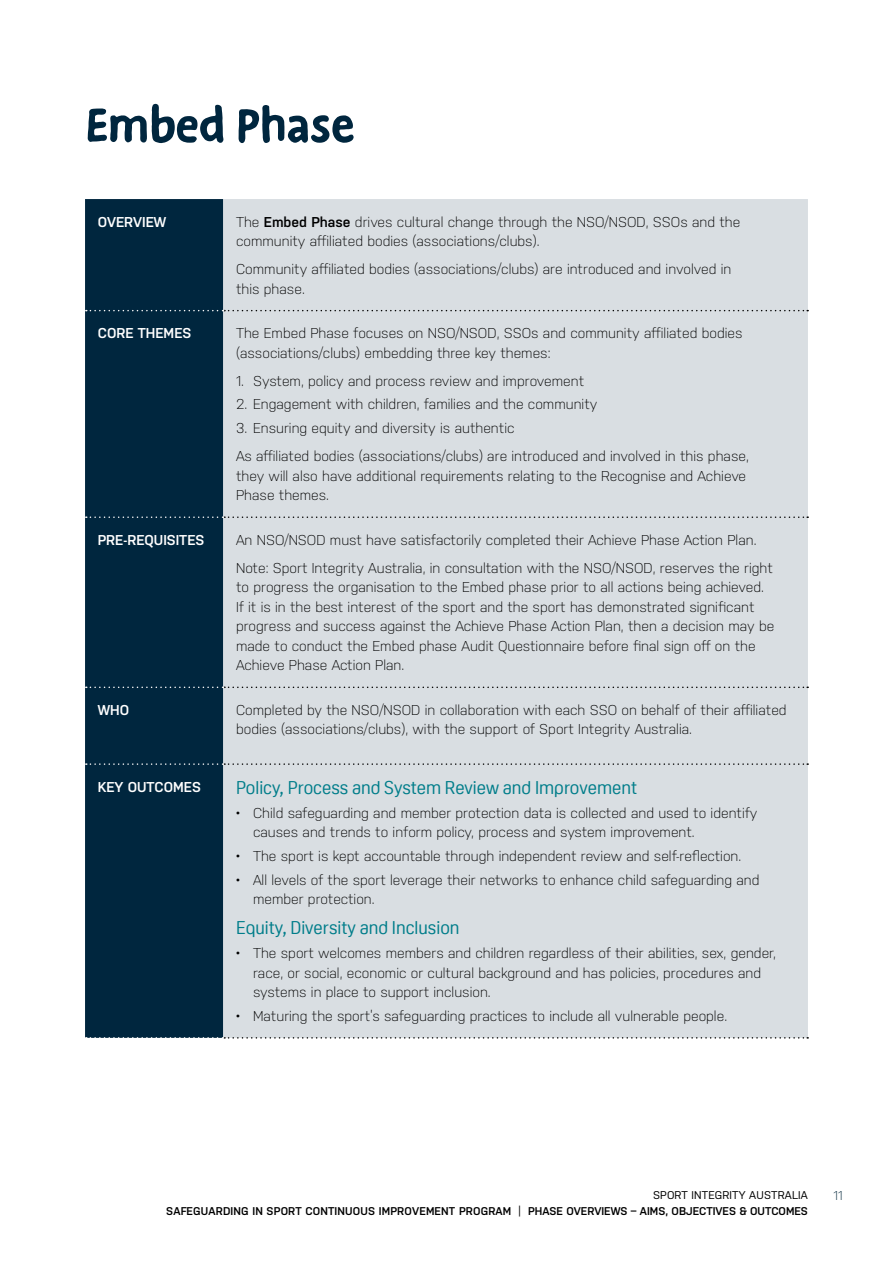
<style>
.page{position:relative;width:893px;height:1263px;background:#fff}
.page>*{position:absolute;margin:0;border:0;box-sizing:border-box;transform-origin:0 0}
.t1{font:700 54px "Duper";color:#00263e}
._03__HEADING_3{font:18px "Oscine";color:#007d8a}
._04__BODY_TEXT{font:300 14.25px/19.5px "Nudista";color:#000}
._04__BODY_TEXT-2{font:600 14.25px "Nudista";color:#fff}
.t2{font:300 12.75px "Nudista";color:#002539}
.t3{font:600 11.25px "Nudista";letter-spacing:.015em;color:#000}
.t4{font:11.25px "Nudista";letter-spacing:.015em;color:#000}
.s1{font-weight:600}
.s2{font-weight:400}
</style>
<div class="page">
<div style="left:85px;top:199px;width:138px;height:839px;background:#00263e"></div>
<div style="left:223px;top:199px;width:585px;height:838px;background:#d9dee2"></div>
<svg style="left:86px;top:310px;width:722px;height:1px"></svg>
<svg style="left:86px;top:516px;width:722px;height:2px"></svg>
<svg style="left:86px;top:686px;width:722px;height:2px"></svg>
<svg style="left:86px;top:763px;width:722px;height:2px"></svg>
<svg style="left:86px;top:1037px;width:722px;height:1px"></svg>
<h1 class="t1" style="left:85px;top:94px;width:271px">Embed Phase</h1>
<p class="_04__BODY_TEXT-2" style="left:98px;top:213px;width:70px">OVERVIEW</p>
<p class="_04__BODY_TEXT" style="left:236px;top:212px;width:506px">The <span class="s1">Embed Phase</span> drives cultural change through the NSO/NSOD, SSOs and the community affiliated bodies (associations/clubs).</p>
<p class="_04__BODY_TEXT" style="left:236px;top:259px;width:497px">Community affiliated bodies (associations/clubs) are introduced and involved in this phase.</p>
<p class="_04__BODY_TEXT-2" style="left:98px;top:325px;width:95px">CORE THEMES</p>
<p class="_04__BODY_TEXT" style="left:236px;top:323px;width:508px">The Embed Phase focuses on NSO/NSOD, SSOs and community affiliated bodies (associations/clubs) embedding three key themes:</p>
<p class="_04__BODY_TEXT" style="left:236px;top:371px;width:350px">1. System, policy and process review and improvement</p>
<p class="_04__BODY_TEXT" style="left:236px;top:395px;width:363px">2. Engagement with children, families and the community</p>
<p class="_04__BODY_TEXT" style="left:236px;top:418px;width:280px">3. Ensuring equity and diversity is authentic</p>
<p class="_04__BODY_TEXT" style="left:236px;top:446px;width:514px">As affiliated bodies (associations/clubs) are introduced and involved in this phase, they will also have additional requirements relating to the Recognise and Achieve<br>Phase themes.</p>
<p class="_04__BODY_TEXT-2" style="left:98px;top:532px;width:108px">PRE-REQUISITES</p>
<p class="_04__BODY_TEXT" style="left:236px;top:530px;width:522px">An NSO/NSOD must have satisfactorily completed their Achieve Phase Action Plan.</p>
<p class="_04__BODY_TEXT" style="left:236px;top:558px;width:540px">Note: Sport Integrity Australia, in consultation with the NSO/NSOD, reserves the right to progress the organisation to the Embed phase prior to all actions being achieved.<br>If it is in the best interest of the sport and the sport has demonstrated significant progress and success against the Achieve Phase Action Plan, then a decision may be made to conduct the Embed phase Audit Questionnaire before final sign off on the Achieve Phase Action Plan.</p>
<p class="_04__BODY_TEXT-2" style="left:98px;top:702px;width:33px">WHO</p>
<p class="_04__BODY_TEXT" style="left:236px;top:700px;width:552px">Completed by the NSO/NSOD in collaboration with each SSO on behalf of their affiliated bodies (associations/clubs), with the support of Sport Integrity Australia.</p>
<p class="_04__BODY_TEXT-2" style="left:98px;top:778px;width:105px">KEY OUTCOMES</p>
<p class="_03__HEADING_3" style="left:236px;top:777px;width:403px">Policy, Process and System Review and Improvement</p>
<p class="_04__BODY_TEXT" style="left:253px;top:803px;width:506px;text-indent:-17px">• Child safeguarding and member protection data is collected and used to identify causes and trends to inform policy, process and system improvement.</p>
<p class="_04__BODY_TEXT" style="left:236px;top:846px;width:507px">• The sport is kept accountable through independent review and self-reflection.</p>
<p class="_04__BODY_TEXT" style="left:253px;top:870px;width:508px;text-indent:-17px">• All levels of the sport leverage their networks to enhance child safeguarding and member protection.</p>
<p class="_03__HEADING_3" style="left:236px;top:918px;width:225px">Equity, Diversity and Inclusion</p>
<p class="_04__BODY_TEXT" style="left:253px;top:943px;width:525px;text-indent:-17px">• The sport welcomes members and children regardless of their abilities, sex, gender, race, or social, economic or cultural background and has policies, procedures and systems in place to support inclusion.</p>
<p class="_04__BODY_TEXT" style="left:236px;top:1006px;width:493px">• Maturing the sport’s safeguarding practices to include all vulnerable people.</p>
<p class="t4" style="left:653px;top:1189px;width:156px">SPORT INTEGRITY AUSTRALIA</p>
<p class="t2" style="left:833px;top:1188px;width:10px">11</p>
<p class="t3" style="left:166px;top:1204px;width:643px">SAFEGUARDING IN SPORT CONTINUOUS IMPROVEMENT PROGRAM <span class="s2">|</span> PHASE OVERVIEWS – AIMS, OBJECTIVES &amp; OUTCOMES</p>
</div>
